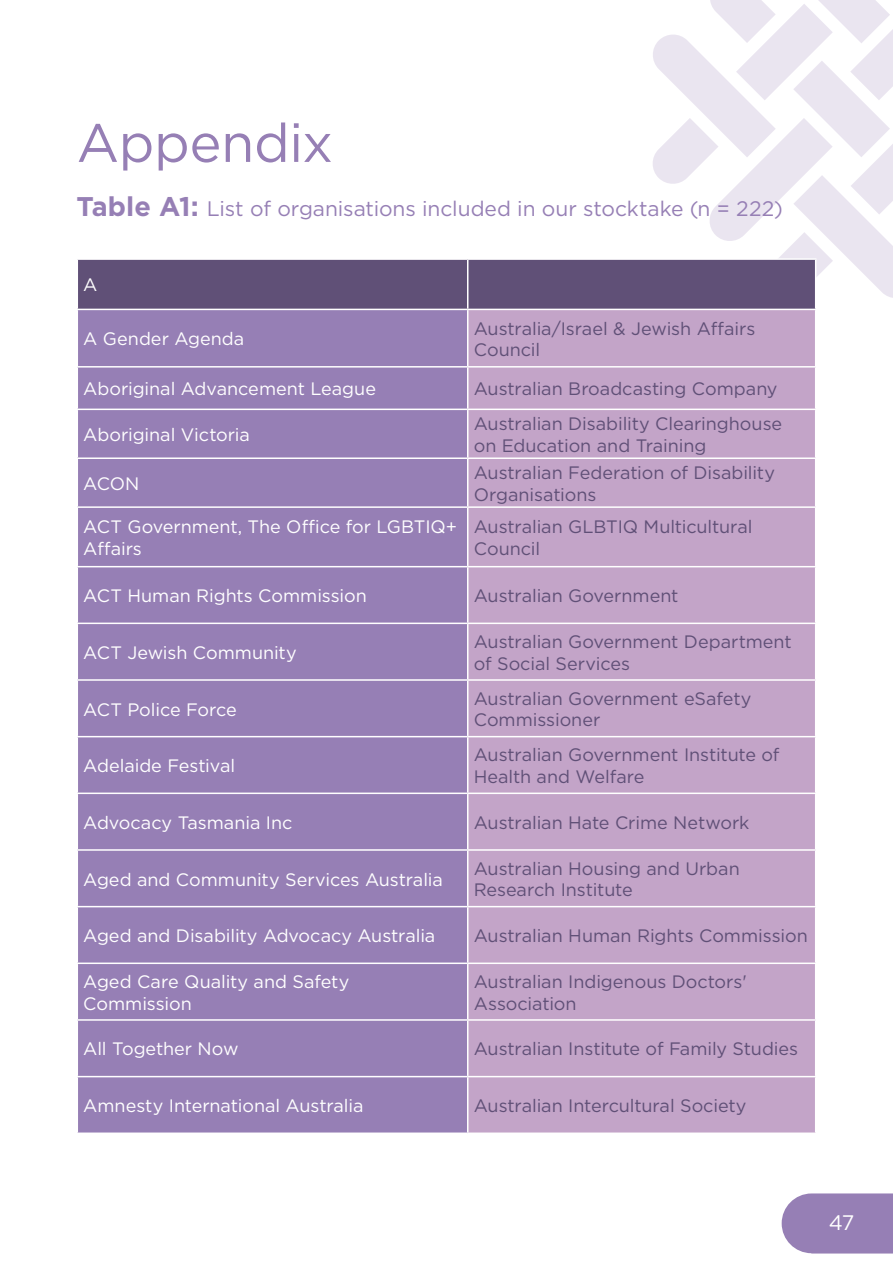
<style>
.page{position:relative;width:893px;height:1263px;background:#fff}
.page>*{position:absolute;margin:0;border:0;box-sizing:border-box;transform-origin:0 0}
.Paragraph_Style_1{font:54px "Gotham";letter-spacing:-.01em;color:#967fb5}
.Paragraph_Style_1-2{font:21px "Gotham";letter-spacing:-.005em;color:#967fb5}
.t1{font:21px "Gotham";color:#fff}
.Paragraph_Style_1-3{font:18px/21.6px "Gotham";letter-spacing:-.005em;color:#605077}
.Paragraph_Style_1-4{font:18px/21.6px "Gotham";letter-spacing:-.005em;color:#fff}
.s1{font-weight:700;font-size:27px}
</style>
<div class="page">
<svg style="left:782px;top:1193px;width:111px;height:60px"></svg>
<svg style="left:78px;top:0;width:815px;height:309px"></svg>
<div style="left:78px;top:310px;width:389px;height:822px;background:#967fb5"></div>
<div style="left:468px;top:310px;width:347px;height:822px;background:#c3a4c8"></div>
<hr style="left:77px;top:258px;width:391px;height:2px;background:#fff">
<hr style="left:468px;top:258px;width:348px;height:2px;background:#fff">
<hr style="left:467px;top:260px;width:1px;height:49px;background:#fff">
<hr style="left:815px;top:260px;width:1px;height:49px;background:#fff">
<hr style="left:77px;top:366px;width:391px;height:2px;background:#fff">
<hr style="left:468px;top:366px;width:348px;height:2px;background:#fff">
<hr style="left:77px;top:409px;width:391px;height:1px;background:#fff">
<hr style="left:468px;top:409px;width:348px;height:1px;background:#fff">
<hr style="left:77px;top:457px;width:391px;height:2px;background:#fff">
<hr style="left:468px;top:457px;width:348px;height:2px;background:#fff">
<hr style="left:77px;top:506px;width:391px;height:2px;background:#fff">
<hr style="left:468px;top:506px;width:348px;height:2px;background:#fff">
<hr style="left:77px;top:566px;width:391px;height:1px;background:#fff">
<hr style="left:468px;top:566px;width:348px;height:1px;background:#fff">
<hr style="left:77px;top:623px;width:391px;height:1px;background:#fff">
<hr style="left:468px;top:623px;width:348px;height:1px;background:#fff">
<hr style="left:77px;top:679px;width:391px;height:2px;background:#fff">
<hr style="left:468px;top:679px;width:348px;height:2px;background:#fff">
<hr style="left:77px;top:736px;width:391px;height:1px;background:#fff">
<hr style="left:468px;top:736px;width:348px;height:1px;background:#fff">
<hr style="left:77px;top:792px;width:391px;height:2px;background:#fff">
<hr style="left:468px;top:792px;width:348px;height:2px;background:#fff">
<hr style="left:77px;top:849px;width:391px;height:2px;background:#fff">
<hr style="left:468px;top:849px;width:348px;height:2px;background:#fff">
<hr style="left:77px;top:906px;width:391px;height:1px;background:#fff">
<hr style="left:468px;top:906px;width:348px;height:1px;background:#fff">
<hr style="left:77px;top:962px;width:391px;height:2px;background:#fff">
<hr style="left:468px;top:962px;width:348px;height:2px;background:#fff">
<hr style="left:77px;top:1019px;width:391px;height:2px;background:#fff">
<hr style="left:468px;top:1019px;width:348px;height:2px;background:#fff">
<hr style="left:77px;top:1076px;width:391px;height:1px;background:#fff">
<hr style="left:468px;top:1076px;width:348px;height:1px;background:#fff">
<p class="Paragraph_Style_1" style="left:77px;top:108px;width:258px">Appendix</p>
<p class="Paragraph_Style_1-2" style="left:77px;top:195px;width:708px"><span class="s1">Table A1:</span> List of organisations included in our stocktake (n = 222)</p>
<p class="Paragraph_Style_1-4" style="left:83px;top:274px;width:16px">A</p>
<p class="Paragraph_Style_1-4" style="left:83px;top:328px;width:162px">A Gender Agenda</p>
<p class="Paragraph_Style_1-3" style="left:474px;top:317px;width:283px">Australia/Israel &amp; Jewish Affairs<br>Council</p>
<p class="Paragraph_Style_1-4" style="left:83px;top:378px;width:294px">Aboriginal Advancement League</p>
<p class="Paragraph_Style_1-3" style="left:474px;top:378px;width:305px">Australian Broadcasting Company</p>
<p class="Paragraph_Style_1-4" style="left:83px;top:423px;width:168px">Aboriginal Victoria</p>
<p class="Paragraph_Style_1-3" style="left:474px;top:413px;width:310px">Australian Disability Clearinghouse on Education and Training</p>
<p class="Paragraph_Style_1-4" style="left:83px;top:472px;width:58px">ACON</p>
<p class="Paragraph_Style_1-3" style="left:474px;top:461px;width:303px">Australian Federation of Disability<br>Organisations</p>
<p class="Paragraph_Style_1-4" style="left:83px;top:516px;width:375px">ACT Government, The Office for LGBTIQ+<br>Affairs</p>
<p class="Paragraph_Style_1-3" style="left:474px;top:516px;width:280px">Australian GLBTIQ Multicultural<br>Council</p>
<p class="Paragraph_Style_1-4" style="left:83px;top:585px;width:285px">ACT Human Rights Commission</p>
<p class="Paragraph_Style_1-3" style="left:474px;top:585px;width:206px">Australian Government</p>
<p class="Paragraph_Style_1-4" style="left:83px;top:641px;width:215px">ACT Jewish Community</p>
<p class="Paragraph_Style_1-3" style="left:474px;top:630px;width:319px">Australian Government Department of Social Services</p>
<p class="Paragraph_Style_1-4" style="left:83px;top:698px;width:155px">ACT Police Force</p>
<p class="Paragraph_Style_1-3" style="left:474px;top:687px;width:279px">Australian Government eSafety<br>Commissioner</p>
<p class="Paragraph_Style_1-4" style="left:83px;top:755px;width:153px">Adelaide Festival</p>
<p class="Paragraph_Style_1-3" style="left:474px;top:744px;width:307px">Australian Government Institute of<br>Health and Welfare</p>
<p class="Paragraph_Style_1-4" style="left:83px;top:811px;width:211px">Advocacy Tasmania Inc</p>
<p class="Paragraph_Style_1-3" style="left:474px;top:811px;width:277px">Australian Hate Crime Network</p>
<p class="Paragraph_Style_1-4" style="left:83px;top:868px;width:361px">Aged and Community Services Australia</p>
<p class="Paragraph_Style_1-3" style="left:474px;top:857px;width:267px">Australian Housing and Urban<br>Research Institute</p>
<p class="Paragraph_Style_1-4" style="left:83px;top:925px;width:354px">Aged and Disability Advocacy Australia</p>
<p class="Paragraph_Style_1-3" style="left:474px;top:925px;width:335px">Australian Human Rights Commission</p>
<p class="Paragraph_Style_1-4" style="left:83px;top:970px;width:268px">Aged Care Quality and Safety<br>Commission</p>
<p class="Paragraph_Style_1-3" style="left:474px;top:970px;width:275px">Australian Indigenous Doctors'<br>Association</p>
<p class="Paragraph_Style_1-4" style="left:83px;top:1038px;width:157px">All Together Now</p>
<p class="Paragraph_Style_1-3" style="left:474px;top:1038px;width:326px">Australian Institute of Family Studies</p>
<p class="Paragraph_Style_1-4" style="left:83px;top:1094px;width:282px">Amnesty International Australia</p>
<p class="Paragraph_Style_1-3" style="left:474px;top:1094px;width:274px">Australian Intercultural Society</p>
<p class="t1" style="left:829px;top:1209px;width:27px">47</p>
</div>
